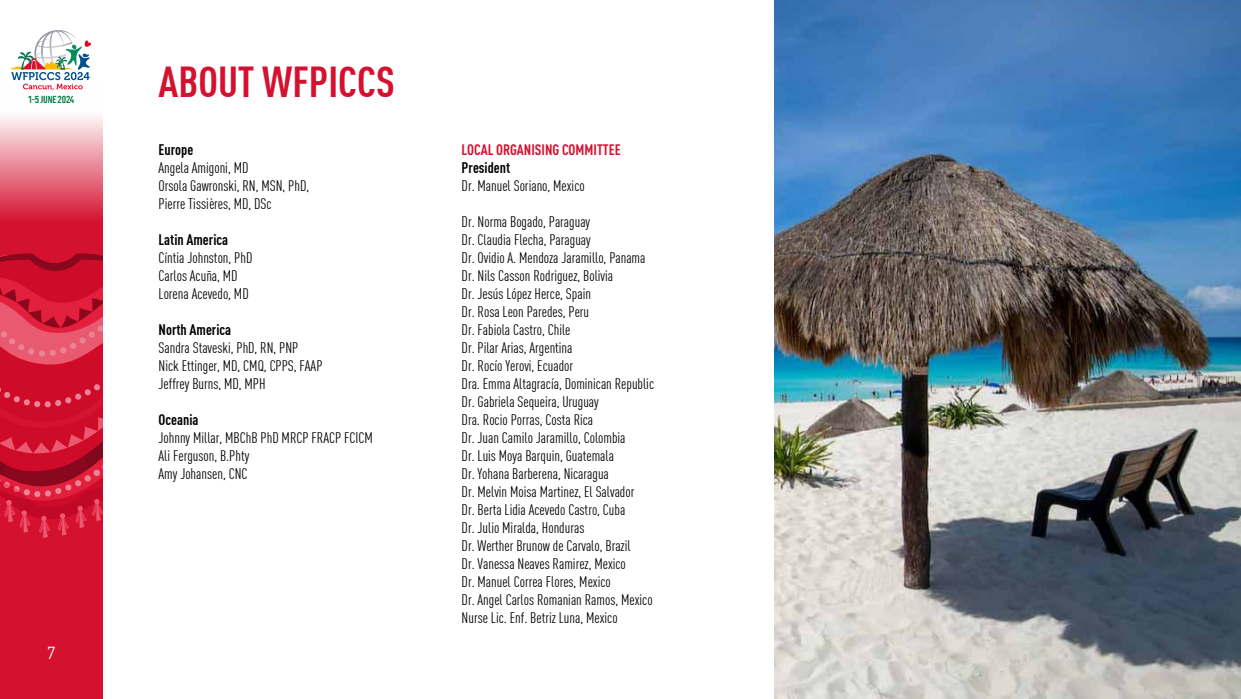
<style>
.page{position:relative;width:1241px;height:699px;background:#fff}
.page>*{position:absolute;margin:0;border:0;box-sizing:border-box;transform-origin:0 0}
.t1{font:700 42.38px "DIN Condens";color:#d51130}
.t2{font:17.5px "Abel";color:#fff}
.t3{font:15px/18px "DIN Condens";color:#000}
.t4{font:700 15px "DIN Condens";color:#000}
.t5{font:700 15px "DIN Cond";color:#d51130}
.t6{font:700 10.62px "Marianina FY";letter-spacing:-.02em;color:#00793e}
</style>
<div class="page">
<svg style="left:0;top:90px;width:102px;height:608px;background:#de4960"></svg>
<svg style="left:0;top:252px;width:103px;height:285px;background:#cf1c39"></svg>
<img style="left:39px;top:30px;width:38px;height:10px">
<svg style="left:11px;top:40px;width:81px;height:50px"></svg>
<img style="left:774px;top:0;width:466px;height:698px">
<p class="t6" style="left:28px;top:94px;width:48px">1-5 JUNE 2024</p>
<p class="t2" style="left:47px;top:641px;width:10px">7</p>
<h1 class="t1" style="left:158px;top:56px;width:238px">ABOUT WFPICCS</h1>
<p class="t4" style="left:158px;top:140px;width:36px">Europe</p>
<p class="t3" style="left:158px;top:158px;width:152px">Angela Amigoni, MD<br>Orsola Gawronski, RN, MSN, PhD,<br>Pierre Tissières, MD, DSc</p>
<p class="t4" style="left:158px;top:230px;width:71px">Latin America</p>
<p class="t3" style="left:158px;top:248px;width:95px">Cíntia Johnston, PhD<br>Carlos Acuña, MD<br>Lorena Acevedo, MD</p>
<p class="t4" style="left:158px;top:320px;width:74px">North America</p>
<p class="t3" style="left:158px;top:338px;width:165px">Sandra Staveski, PhD, RN, PNP<br>Nick Ettinger, MD, CMQ, CPPS, FAAP<br>Jeffrey Burns, MD, MPH</p>
<p class="t4" style="left:158px;top:410px;width:41px">Oceania</p>
<p class="t3" style="left:158px;top:428px;width:216px">Johnny Millar, MBChB PhD MRCP FRACP FCICM<br>Ali Ferguson, B.Phty<br>Amy Johansen, CNC</p>
<p class="t5" style="left:461px;top:140px;width:160px">LOCAL ORGANISING COMMITTEE</p>
<p class="t4" style="left:461px;top:158px;width:50px">President</p>
<p class="t3" style="left:461px;top:176px;width:125px">Dr. Manuel Soriano, Mexico</p>
<p class="t3" style="left:461px;top:212px;width:194px">Dr. Norma Bogado, Paraguay<br>Dr. Claudia Flecha, Paraguay<br>Dr. Ovidio A. Mendoza Jaramillo, Panama<br>Dr. Nils Casson Rodriguez, Bolivia<br>Dr. Jesús López Herce, Spain<br>Dr. Rosa Leon Paredes, Peru<br>Dr. Fabiola Castro, Chile<br>Dr. Pilar Arias, Argentina<br>Dr. Rocío Yerovi, Ecuador<br>Dra. Emma Altagracía, Dominican Republic<br>Dr. Gabriela Sequeira, Uruguay<br>Dra. Rocio Porras, Costa Rica<br>Dr. Juan Camilo Jaramillo, Colombia<br>Dr. Luis Moya Barquin, Guatemala<br>Dr. Yohana Barberena, Nicaragua<br>Dr. Melvin Moisa Martinez, El Salvador<br>Dr. Berta Lidia Acevedo Castro, Cuba<br>Dr. Julio Miralda, Honduras<br>Dr. Werther Brunow de Carvalo, Brazil<br>Dr. Vanessa Neaves Ramirez, Mexico<br>Dr. Manuel Correa Flores, Mexico<br>Dr. Angel Carlos Romanian Ramos, Mexico<br>Nurse Lic. Enf. Betriz Luna, Mexico</p>
</div>
